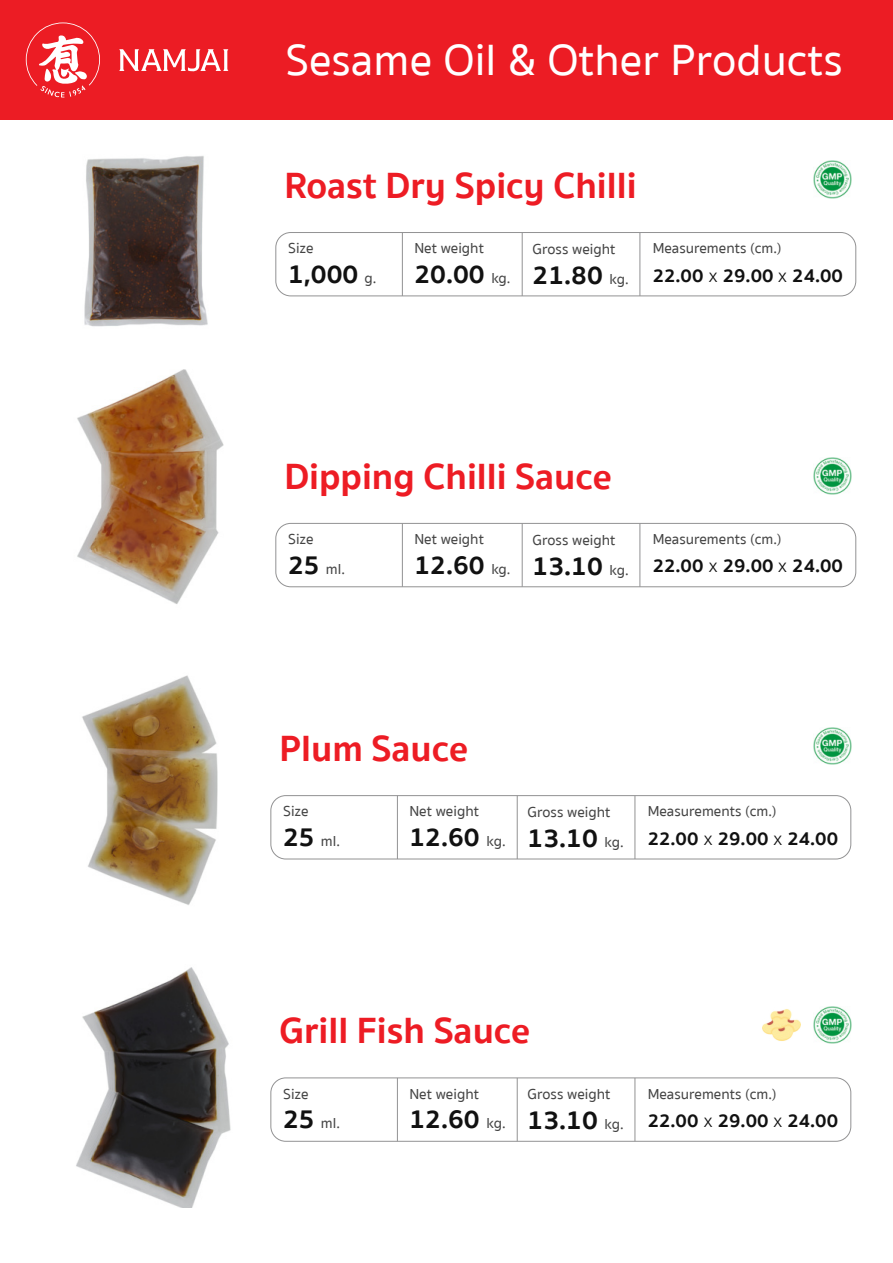
<style>
.page{position:relative;width:893px;height:1263px;background:#fff}
.page>*{position:absolute;margin:0;border:0;box-sizing:border-box;transform-origin:0 0}
.t1{font:500 45px "Sukhumvit Set";color:#fff}
.t2{font:700 37.5px "Sukhumvit Set";color:#ed1c24}
.t3{font:700 26.85px "Sukhumvit Set";color:#111}
.t4{font:700 19.35px "Sukhumvit Set";color:#111}
.t5{font:500 14.85px/29.7px "Sukhumvit Set";color:#444}
.s1{font-weight:500;font-size:14.85px;color:#444}
.s2{font-weight:300}
.s3{font-weight:700;font-size:26.85px;color:#111}
</style>
<div class="page">
<img style="left:76px;top:967px;width:222px;height:241px">
<img style="left:77px;top:369px;width:206px;height:235px">
<img style="left:82px;top:675px;width:198px;height:230px">
<hr style="left:402px;top:233px;width:1px;height:63px;background:#929293">
<hr style="left:522px;top:233px;width:1px;height:63px;background:#929293">
<hr style="left:639px;top:233px;width:1px;height:63px;background:#929293">
<div style="left:275px;top:232px;width:581px;height:64px;border:1px solid #929293;border-radius:15px"></div>
<hr style="left:402px;top:523px;width:1px;height:64px;background:#929293">
<hr style="left:522px;top:523px;width:1px;height:64px;background:#929293">
<hr style="left:639px;top:523px;width:1px;height:64px;background:#929293">
<div style="left:275px;top:523px;width:581px;height:64px;border:1px solid #929293;border-radius:15px"></div>
<hr style="left:397px;top:796px;width:1px;height:63px;background:#929293">
<hr style="left:517px;top:796px;width:1px;height:63px;background:#929293">
<hr style="left:634px;top:796px;width:1px;height:63px;background:#929293">
<div style="left:270px;top:795px;width:581px;height:64px;border:1px solid #929293;border-radius:15px"></div>
<hr style="left:397px;top:1078px;width:1px;height:63px;background:#929293">
<hr style="left:517px;top:1078px;width:1px;height:63px;background:#929293">
<hr style="left:634px;top:1078px;width:1px;height:63px;background:#929293">
<div style="left:270px;top:1078px;width:581px;height:64px;border:1px solid #929293;border-radius:15px"></div>
<img style="left:84px;top:156px;width:124px;height:171px">
<img style="left:813px;top:161px;width:38px;height:37px">
<img style="left:813px;top:457px;width:38px;height:38px">
<img style="left:813px;top:727px;width:38px;height:38px">
<img style="left:813px;top:1006px;width:38px;height:38px">
<img style="left:762px;top:1009px;width:38px;height:32px">
<div style="left:0;top:0;width:892px;height:120px;background:#ec1c24"></div>
<svg style="left:26px;top:22px;width:202px;height:76px"></svg>
<h1 class="t1" style="left:285px;top:44px;width:559px">Sesame Oil &amp; Other Products</h1>
<h2 class="t2" style="left:284px;top:171px;width:353px">Roast Dry Spicy Chilli</h2>
<p class="t5" style="left:288px;top:235px;width:27px">Size</p>
<h3 class="t3" style="left:288px;top:264px;width:90px">1,000 <span class="s1">g.</span></h3>
<p class="t5" style="left:414px;top:235px;width:71px">Net weight</p>
<h3 class="t3" style="left:414px;top:264px;width:98px">20.00 <span class="s1">kg.</span></h3>
<p class="t5" style="left:532px;top:235px;width:84px">Gross weight</p>
<h3 class="t3" style="left:532px;top:265px;width:98px">21.80 <span class="s1">kg.</span></h3>
<p class="t5" style="left:652px;top:235px;width:130px">Measurements (cm.)</p>
<h3 class="t4" style="left:652px;top:268px;width:192px">22.00 <span class="s2">x</span> 29.00 <span class="s2">x</span> 24.00</h3>
<h2 class="t2" style="left:284px;top:462px;width:329px">Dipping Chilli Sauce</h2>
<p class="t5" style="left:288px;top:526px;width:58px">Size<br><span class="s3">25</span> ml.</p>
<p class="t5" style="left:414px;top:526px;width:71px">Net weight</p>
<p class="t5" style="left:532px;top:526px;width:84px">Gross weight</p>
<h3 class="t3" style="left:532px;top:556px;width:98px">13.10 <span class="s1">kg.</span></h3>
<h3 class="t3" style="left:414px;top:555px;width:98px">12.60 <span class="s1">kg.</span></h3>
<p class="t5" style="left:652px;top:526px;width:130px">Measurements (cm.)</p>
<h3 class="t4" style="left:652px;top:559px;width:192px">22.00 <span class="s2">x</span> 29.00 <span class="s2">x</span> 24.00</h3>
<h2 class="t2" style="left:279px;top:734px;width:190px">Plum Sauce</h2>
<p class="t5" style="left:283px;top:798px;width:58px">Size<br><span class="s3">25</span> ml.</p>
<p class="t5" style="left:409px;top:798px;width:71px">Net weight</p>
<h3 class="t3" style="left:409px;top:827px;width:98px">12.60 <span class="s1">kg.</span></h3>
<p class="t5" style="left:527px;top:798px;width:84px">Gross weight</p>
<h3 class="t3" style="left:527px;top:828px;width:98px">13.10 <span class="s1">kg.</span></h3>
<p class="t5" style="left:647px;top:798px;width:130px">Measurements (cm.)</p>
<h3 class="t4" style="left:647px;top:831px;width:192px">22.00 <span class="s2">x</span> 29.00 <span class="s2">x</span> 24.00</h3>
<h2 class="t2" style="left:279px;top:1017px;width:252px">Grill Fish Sauce</h2>
<p class="t5" style="left:283px;top:1080px;width:58px">Size<br><span class="s3">25</span> ml.</p>
<p class="t5" style="left:409px;top:1080px;width:71px">Net weight</p>
<h3 class="t3" style="left:409px;top:1110px;width:98px">12.60 <span class="s1">kg.</span></h3>
<p class="t5" style="left:527px;top:1081px;width:84px">Gross weight</p>
<h3 class="t3" style="left:527px;top:1110px;width:98px">13.10 <span class="s1">kg.</span></h3>
<p class="t5" style="left:647px;top:1080px;width:130px">Measurements (cm.)</p>
<h3 class="t4" style="left:647px;top:1113px;width:192px">22.00 <span class="s2">x</span> 29.00 <span class="s2">x</span> 24.00</h3>
</div>
